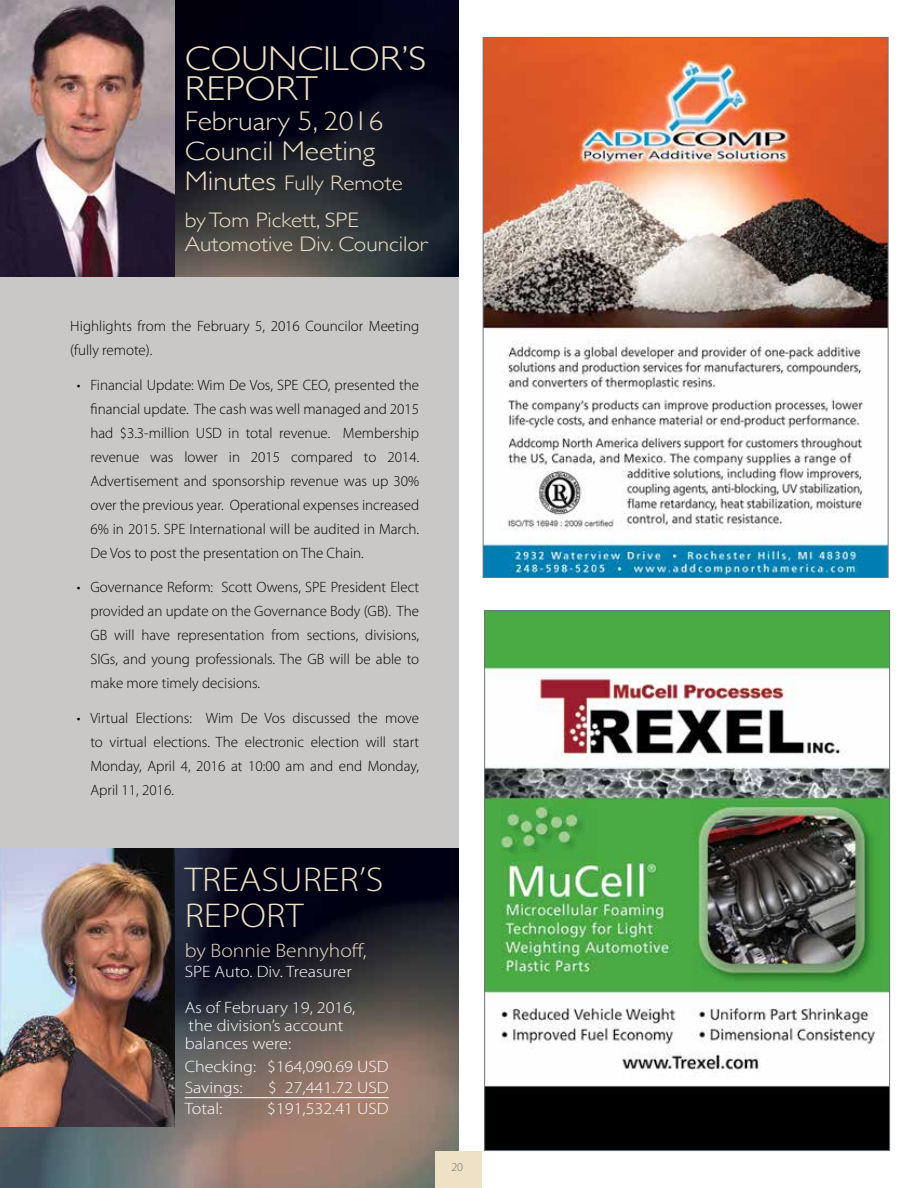
<style>
.page{position:relative;width:918px;height:1188px;background:#fff}
.page>*{position:absolute;margin:0;border:0;box-sizing:border-box;transform-origin:0 0}
.t1{font:300 34.5px/30px "Gill Sans";color:#eee1c6;scale:1.1 1}
.t2{font:300 34.5px/36px "Myriad Pro";color:#eee1c6;scale:1.1 1}
.t3{font:300 27px/30px "Gill Sans";color:#eee1c6;scale:1.1 1}
.t4{font:300 21px/37.5px "Gill Sans";color:#eee1c6;scale:1.1 1}
.t5{font:300 19.5px "Myriad Pro";color:#eee1c6;scale:1.1 1}
.t6{font:300 16.5px/36px "Myriad Pro";color:#fff;scale:1.1 1}
.t7{font:300 15px/24px "Myriad Pro";color:#000;text-align:justify}
.t8{font:300 12px "Myriad Pro";color:#6d6e71}
.s1{font-size:27px}
</style>
<div class="page">
<div style="left:0;top:266px;width:458px;height:582px;background:#cac8c7"></div>
<img style="left:0;top:848px;width:459px;height:340px">
<img style="left:0;top:848px;width:175px;height:279px">
<img style="left:175px;top:0;width:284px;height:276px">
<img style="left:0;top:0;width:175px;height:276px">
<hr style="left:185px;top:1097px;width:204px;height:1px;background:#fff">
<div style="left:435px;top:1151px;width:46px;height:37px;background:#eee1c6"></div>
<img style="left:486px;top:612px;width:402px;height:537px">
<img style="left:485px;top:39px;width:402px;height:537px">
<h1 class="t1" style="left:185px;top:42px;width:221px">COUNCILOR’S<br>REPORT</h1>
<h2 class="t3" style="left:185px;top:105px;width:182px">February 5, 2016<br>Council Meeting</h2>
<h3 class="t4" style="left:185px;top:163px;width:200px"><span class="s1">Minutes</span> Fully Remote by Tom Pickett, SPE</h3>
<h3 class="t4" style="left:185px;top:225px;width:222px">Automotive Div. Councilor</h3>
<p class="t7" style="left:70px;top:314px;width:351px">Highlights from the February 5, 2016 Councilor Meeting (fully remote).</p>
<p class="t7" style="left:90px;top:372px;width:330px;text-indent:-14px">• Financial Update: Wim De Vos, SPE CEO, presented the financial update. The cash was well managed and 2015 had $3.3-million USD in total revenue. Membership revenue was lower in 2015 compared to 2014.<br>Advertisement and sponsorship revenue was up 30% over the previous year. Operational expenses increased 6% in 2015. SPE International will be audited in March.<br>De Vos to post the presentation on The Chain.</p>
<p class="t7" style="left:90px;top:575px;width:330px;text-indent:-14px">• Governance Reform: Scott Owens, SPE President Elect provided an update on the Governance Body (GB). The GB will have representation from sections, divisions, SIGs, and young professionals. The GB will be able to make more timely decisions.</p>
<p class="t7" style="left:90px;top:706px;width:330px;text-indent:-14px">• Virtual Elections: Wim De Vos discussed the move to virtual elections. The electronic election will start Monday, April 4, 2016 at 10:00 am and end Monday, April 11, 2016.</p>
<h1 class="t2" style="left:185px;top:862px;width:182px">TREASURER’S<br>REPORT</h1>
<h3 class="t5" style="left:185px;top:939px;width:167px">by Bonnie Bennyhoff,</h3>
<p class="t6" style="left:185px;top:953px;width:157px">SPE Auto. Div. Treasurer<br>As of February 19, 2016,</p>
<p class="t6" style="left:185px;top:1016px;width:146px;line-height:18px">the division’s account balances were:</p>
<p class="t6" style="left:185px;top:1056px;width:187px;line-height:21px">Checking: $164,090.69 USD<br>Savings:</p>
<p class="t6" style="left:268px;top:1069px;width:111px">$ 27,441.72 USD</p>
<p class="t6" style="left:185px;top:1090px;width:36px">Total:</p>
<p class="t6" style="left:267px;top:1090px;width:112px">$191,532.41 USD</p>
<p class="t8" style="left:451px;top:1160px;width:13px">20</p>
</div>
